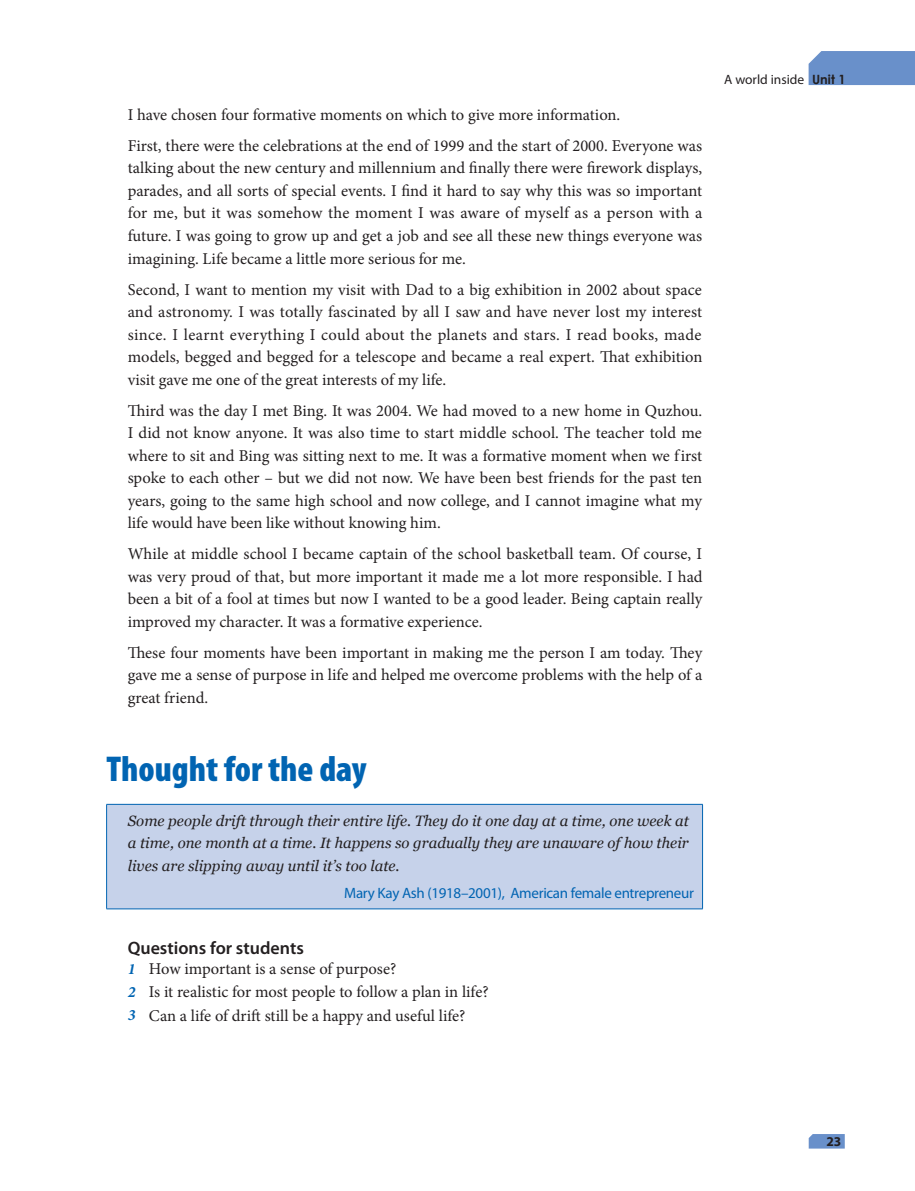
<style>
.page{position:relative;width:915px;height:1191px;background:#fff}
.page>*{position:absolute;margin:0;border:0;box-sizing:border-box;transform-origin:0 0}
.t1{font:900 condensed 36px "Myriad Pro";color:#0164b2}
.t2{font:600 18px "Myriad Pro";color:#231f20}
.t3{font:16.5px/22.5px "Minion Pro";letter-spacing:-.005em;color:#231f20;text-align:justify}
.t4{font:italic 15px/22.8px "Georgia";color:#231f20;text-align:justify}
.t5{font:15px "Myriad Pro";letter-spacing:-.02em;color:#0164b2}
.t6{font:13.5px "Myriad Pro";color:#231f20}
.t7{font:700 13.5px "Myriad Pro";color:#231f20}
.s1{font-weight:700;font-style:italic;font-size:15.75px;color:#0164b2}
.s2{font-family:"Century Gothic";font-weight:700;font-size:12.75px}
</style>
<div class="page">
<div style="left:107px;top:804px;width:595px;height:105px;background:#c6d2ea"></div>
<hr style="left:106px;top:804px;width:1px;height:104px;background:#0164b2">
<hr style="left:106px;top:804px;width:596px;height:1px;background:#0164b2">
<hr style="left:702px;top:804px;width:1px;height:104px;background:#0164b2">
<hr style="left:106px;top:908px;width:596px;height:1px;background:#0164b2">
<svg style="left:808px;top:1134px;width:36px;height:14px"></svg>
<div style="left:808px;top:51px;width:106px;height:34px;background:#6990ca"></div>
<p class="t3" style="left:128px;top:99px;width:575px;line-height:31px">I have chosen four formative moments on which to give more information.<br>First, there were the celebrations at the end of 1999 and the start of 2000. Everyone was</p>
<p class="t3" style="left:128px;top:157px;width:576px">talking about the new century and millennium and finally there were firework displays, parades, and all sorts of special events. I find it hard to say why this was so important for me, but it was somehow the moment I was aware of myself as a person with a future. I was going to grow up and get a job and see all these new things everyone was imagining. Life became a little more serious for me.</p>
<p class="t3" style="left:128px;top:278px;width:576px">Second, I want to mention my visit with Dad to a big exhibition in 2002 about space and astronomy. I was totally fascinated by all I saw and have never lost my interest since. I learnt everything I could about the planets and stars. I read books, made models, begged and begged for a telescope and became a real expert. That exhibition visit gave me one of the great interests of my life.</p>
<p class="t3" style="left:128px;top:399px;width:576px">Third was the day I met Bing. It was 2004. We had moved to a new home in Quzhou.<br>I did not know anyone. It was also time to start middle school. The teacher told me where to sit and Bing was sitting next to me. It was a formative moment when we first spoke to each other – but we did not now. We have been best friends for the past ten years, going to the same high school and now college, and I cannot imagine what my life would have been like without knowing him.</p>
<p class="t3" style="left:128px;top:543px;width:576px">While at middle school I became captain of the school basketball team. Of course, I was very proud of that, but more important it made me a lot more responsible. I had been a bit of a fool at times but now I wanted to be a good leader. Being captain really improved my character. It was a formative experience.</p>
<p class="t3" style="left:128px;top:641px;width:576px">These four moments have been important in making me the person I am today. They gave me a sense of purpose in life and helped me overcome problems with the help of a great friend.</p>
<p class="t1" style="left:106px;top:746px;width:261px">Thought for the day</p>
<p class="t4" style="left:128px;top:809px;width:562px">Some people drift through their entire life. They do it one day at a time, one week at a time, one month at a time. It happens so gradually they are unaware of how their lives are slipping away until it’s too late.</p>
<p class="t5" style="left:344px;top:883px;width:351px">Mary Kay Ash (1918–2001), American female entrepreneur</p>
<p class="t2" style="left:128px;top:936px;width:178px">Questions for students</p>
<p class="t3" style="left:128px;top:957px;width:362px;line-height:23.2px;text-align:left"><span class="s1">1</span> How important is a sense of purpose?<br><span class="s1">2</span> Is it realistic for most people to follow a plan in life?<br><span class="s1">3</span> Can a life of drift still be a happy and useful life?</p>
<p class="t6" style="left:724px;top:71px;width:123px">A world inside <span class="s2">Unit 1</span></p>
<p class="t7" style="left:826px;top:1133px;width:16px">23</p>
</div>
